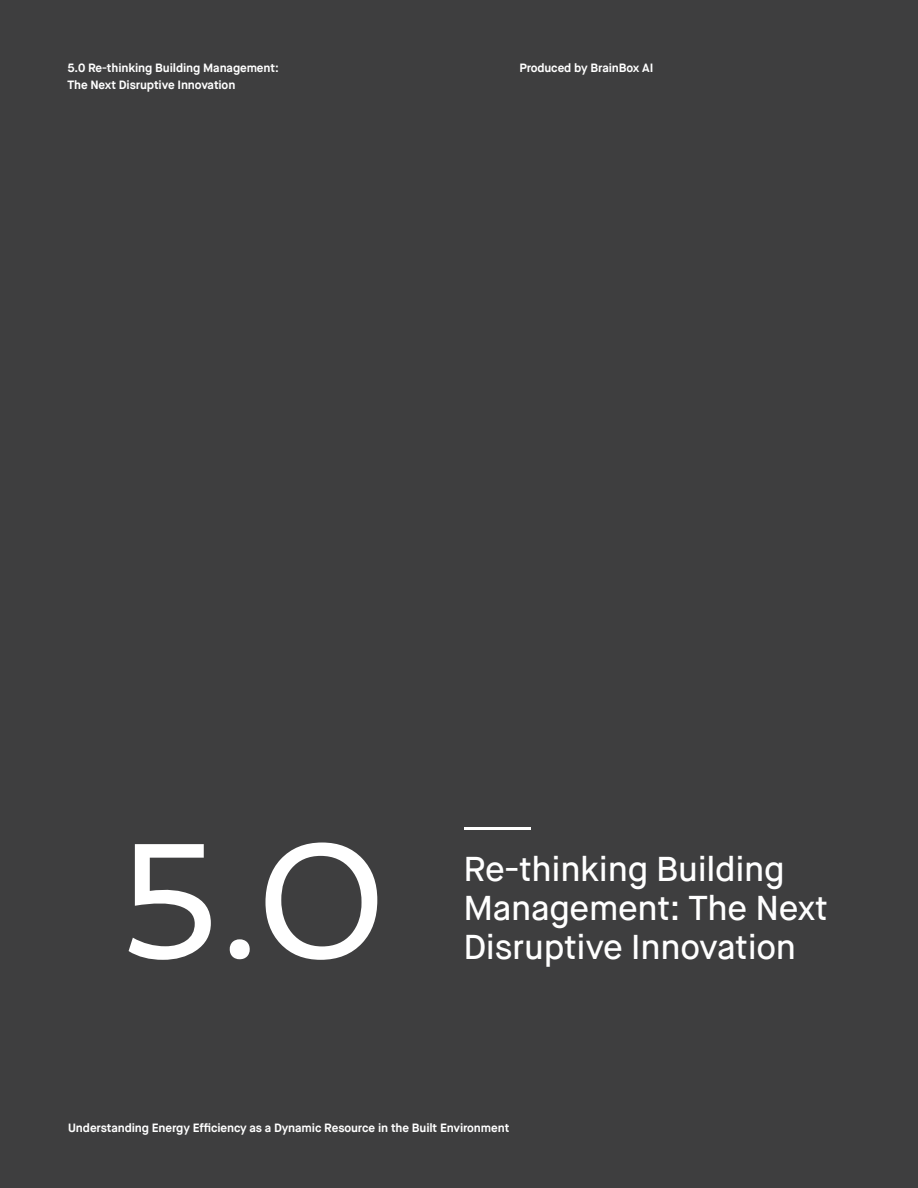
<style>
.page{position:relative;width:918px;height:1188px;background:#3e3e3f}
.page>*{position:absolute;margin:0;border:0;box-sizing:border-box;transform-origin:0 0}
.t1{font:165px "Spinnaker";color:#fff}
.t2{font:500 34.5px/39px "Maison Neue";letter-spacing:-.01em;color:#fff}
.t3{font:700 12px "Maison Neue";letter-spacing:-.01em;color:#fff}
</style>
<div class="page">
<hr style="left:464px;top:828px;width:67px;height:2px;background:#fff">
<p class="t3" style="left:68px;top:61px;width:213px">5.0 Re-thinking Building Management:</p>
<p class="t3" style="left:519px;top:61px;width:135px">Produced by BrainBox AI</p>
<p class="t3" style="left:68px;top:77px;width:169px">The Next Disruptive Innovation</p>
<p class="t1" style="left:119px;top:803px;width:270px">5.0</p>
<p class="t2" style="left:464px;top:850px;width:366px">Re-thinking Building<br>Management: The Next</p>
<p class="t2" style="left:464px;top:928px;width:334px">Disruptive Innovation</p>
<p class="t3" style="left:68px;top:1120px;width:443px">Understanding Energy Efficiency as a Dynamic Resource in the Built Environment</p>
</div>
